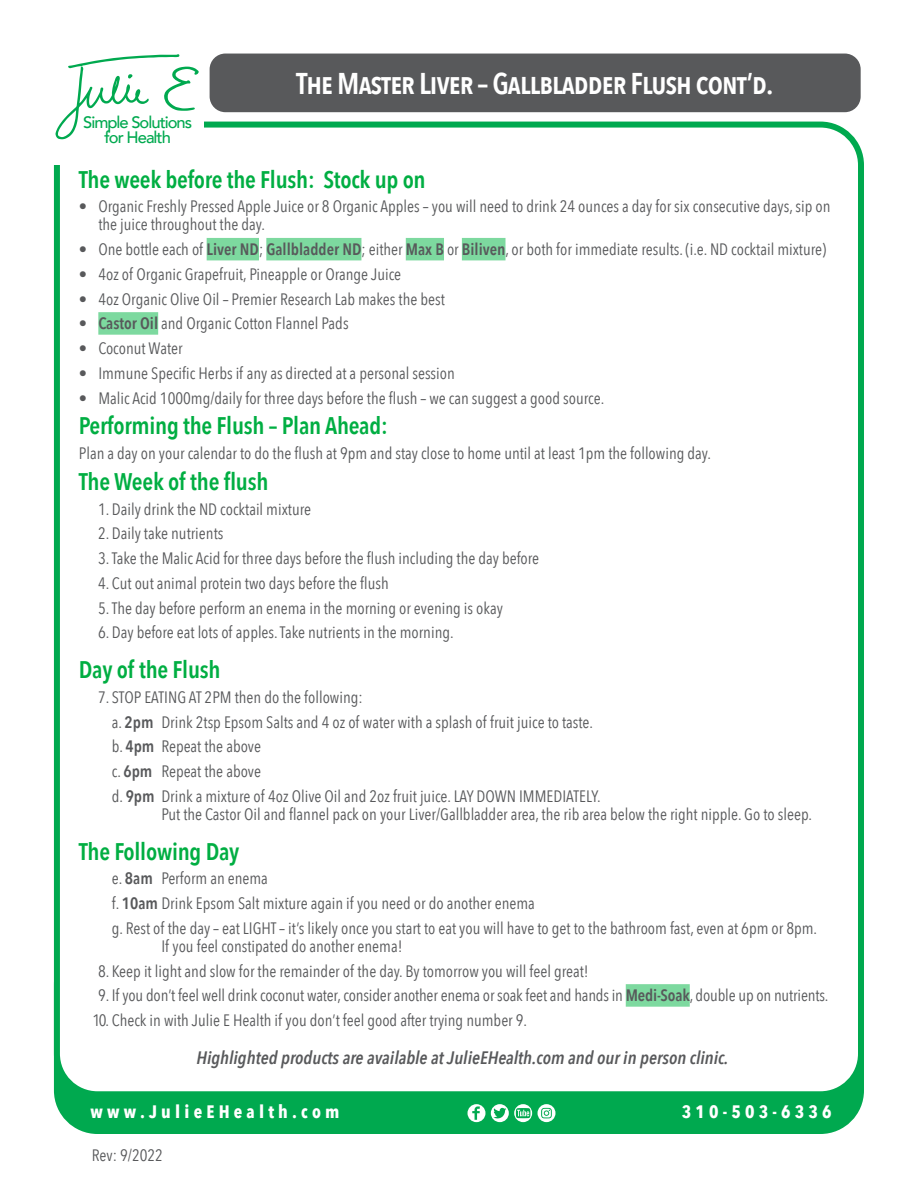
<style>
.page{position:relative;width:918px;height:1188px;background:#fff}
.page>*{position:absolute;margin:0;border:0;box-sizing:border-box;transform-origin:0 0}
.t1{font:600 30px "Avenir Next Condensed";letter-spacing:-.03em;color:#fff}
.t2{font:600 24px "Avenir Next Condensed";letter-spacing:-.01em;color:#00ae42}
.t3{font:italic 600 18px "Avenir Next Condensed";color:#58595b}
.t4{font:700 18px "Avenir Next Condensed";letter-spacing:.235em;color:#fff}
.t5{font:16.5px/24.8px "Avenir Next Condensed";color:#58595b}
.t6{font:500 16.5px/15.3px "Avenir";letter-spacing:-.06em;color:#00a94f;text-align:center}
.s1{font-weight:600}
</style>
<div class="page">
<div style="left:57px;top:944px;width:804px;height:187px;background:#00a94f;border-radius:40px"></div>
<div style="left:54px;top:941px;width:810px;height:193px;border:6px solid #00a94f;border-radius:40px"></div>
<div style="left:57px;top:125px;width:804px;height:969px;background:#fff;border-radius:40px"></div>
<div style="left:54px;top:122px;width:810px;height:975px;border:6px solid #00a94f;border-radius:40px"></div>
<svg style="left:468px;top:1104px;width:17px;height:18px"></svg>
<svg style="left:538px;top:1104px;width:17px;height:18px"></svg>
<svg style="left:491px;top:1104px;width:41px;height:18px"></svg>
<div style="left:208px;top:52px;width:654px;height:62px;background:#58595b;border-radius:17px"></div>
<div style="left:206px;top:50px;width:658px;height:66px;border:3px solid #fff;border-radius:17px"></div>
<div style="left:48px;top:42px;width:156px;height:122px;background:#fff"></div>
<svg style="left:55px;top:54px;width:144px;height:85px"></svg>
<div style="left:207px;top:238px;width:52px;height:22px;background:#7dd99f"></div>
<div style="left:266px;top:238px;width:95px;height:22px;background:#7dd99f"></div>
<div style="left:406px;top:238px;width:38px;height:22px;background:#7dd99f"></div>
<div style="left:462px;top:238px;width:44px;height:22px;background:#7dd99f"></div>
<div style="left:98px;top:312px;width:60px;height:23px;background:#7dd99f"></div>
<div style="left:626px;top:984px;width:64px;height:23px;background:#7dd99f"></div>
<h1 class="t1" style="left:296px;top:58px;width:479px">The Master Liver – Gallbladder Flush cont’d.</h1>
<p class="t6" style="left:83px;top:114px;width:111px">Simple Solutions for Health</p>
<h2 class="t2" style="left:79px;top:159px;width:348px">The week before the Flush: Stock up on</h2>
<p class="t5" style="left:98px;top:197px;width:734px;line-height:18px;text-indent:-20px">• Organic Freshly Pressed Apple Juice or 8 Organic Apples – you will need to drink 24 ounces a day for six consecutive days, sip on the juice throughout the day.</p>
<p class="t5" style="left:79px;top:236px;width:749px">• One bottle each of <span class="s1">Liver ND</span>; <span class="s1">Gallbladder ND</span>; either <span class="s1">Max B</span> or <span class="s1">Biliven</span>, or both for immediate results. (i.e. ND cocktail mixture)</p>
<p class="t5" style="left:79px;top:261px;width:324px">• 4oz of Organic Grapefruit, Pineapple or Orange Juice</p>
<p class="t5" style="left:79px;top:286px;width:368px">• 4oz Organic Olive Oil – Premier Research Lab makes the best</p>
<p class="t5" style="left:79px;top:311px;width:271px">• <span class="s1">Castor Oil</span> and Organic Cotton Flannel Pads</p>
<p class="t5" style="left:79px;top:335px;width:105px">• Coconut Water</p>
<p class="t5" style="left:79px;top:360px;width:378px">• Immune Specific Herbs if any as directed at a personal session</p>
<p class="t5" style="left:79px;top:385px;width:527px">• Malic Acid 1000mg/daily for three days before the flush – we can suggest a good source.</p>
<h2 class="t2" style="left:79px;top:405px;width:311px">Performing the Flush – Plan Ahead:</h2>
<p class="t5" style="left:79px;top:440px;width:634px">Plan a day on your calendar to do the flush at 9pm and stay close to home until at least 1pm the following day.</p>
<h2 class="t2" style="left:79px;top:461px;width:191px">The Week of the flush</h2>
<p class="t5" style="left:98px;top:496px;width:215px">1. Daily drink the ND cocktail mixture</p>
<p class="t5" style="left:98px;top:521px;width:443px">2. Daily take nutrients<br>3.Take the Malic Acid for three days before the flush including the day before</p>
<p class="t5" style="left:98px;top:570px;width:406px">4. Cut out animal protein two days before the flush<br>5.The day before perform an enema in the morning or evening is okay</p>
<p class="t5" style="left:98px;top:620px;width:357px">6. Day before eat lots of apples. Take nutrients in the morning.</p>
<h2 class="t2" style="left:79px;top:649px;width:143px">Day of the Flush</h2>
<p class="t5" style="left:112px;top:684px;width:490px;text-indent:-14px">7. STOP EATING AT 2PM then do the following:<br>a. <span class="s1">2pm</span> Drink 2tsp Epsom Salts and 4 oz of water with a splash of fruit juice to taste. b. <span class="s1">4pm</span> Repeat the above<br>c. <span class="s1">6pm</span> Repeat the above<br>d. <span class="s1">9pm</span> Drink a mixture of 4oz Olive Oil and 2oz fruit juice. LAY DOWN IMMEDIATELY.</p>
<p class="t5" style="left:161px;top:801px;width:652px">Put the Castor Oil and flannel pack on your Liver/Gallbladder area, the rib area below the right nipple. Go to sleep.</p>
<h2 class="t2" style="left:79px;top:831px;width:162px">The Following Day</h2>
<p class="t5" style="left:112px;top:866px;width:707px">e. <span class="s1">8am</span> Perform an enema<br>f. <span class="s1">10am</span> Drink Epsom Salt mixture again if you need or do another enema<br>g. Rest of the day – eat LIGHT – it’s likely once you start to eat you will have to get to the bathroom fast, even at 6pm or 8pm.</p>
<p class="t5" style="left:161px;top:933px;width:243px">If you feel constipated do another enema!</p>
<p class="t5" style="left:98px;top:958px;width:492px">8. Keep it light and slow for the remainder of the day. By tomorrow you will feel great!</p>
<p class="t5" style="left:98px;top:983px;width:732px">9. If you don’t feel well drink coconut water, consider another enema or soak feet and hands in <span class="s1">Medi-Soak</span>, double up on nutrients.</p>
<p class="t5" style="left:92px;top:1007px;width:436px">10. Check in with Julie E Health if you don’t feel good after trying number 9.</p>
<p class="t3" style="left:196px;top:1047px;width:534px">Highlighted products are available at JulieEHealth.com and our in person clinic.</p>
<p class="t4" style="left:91px;top:1101px;width:250px">www.JulieEHealth.com</p>
<p class="t4" style="left:682px;top:1101px;width:151px">310-503-6336</p>
<p class="t5" style="left:92px;top:1142px;width:73px">Rev: 9/2022</p>
</div>
